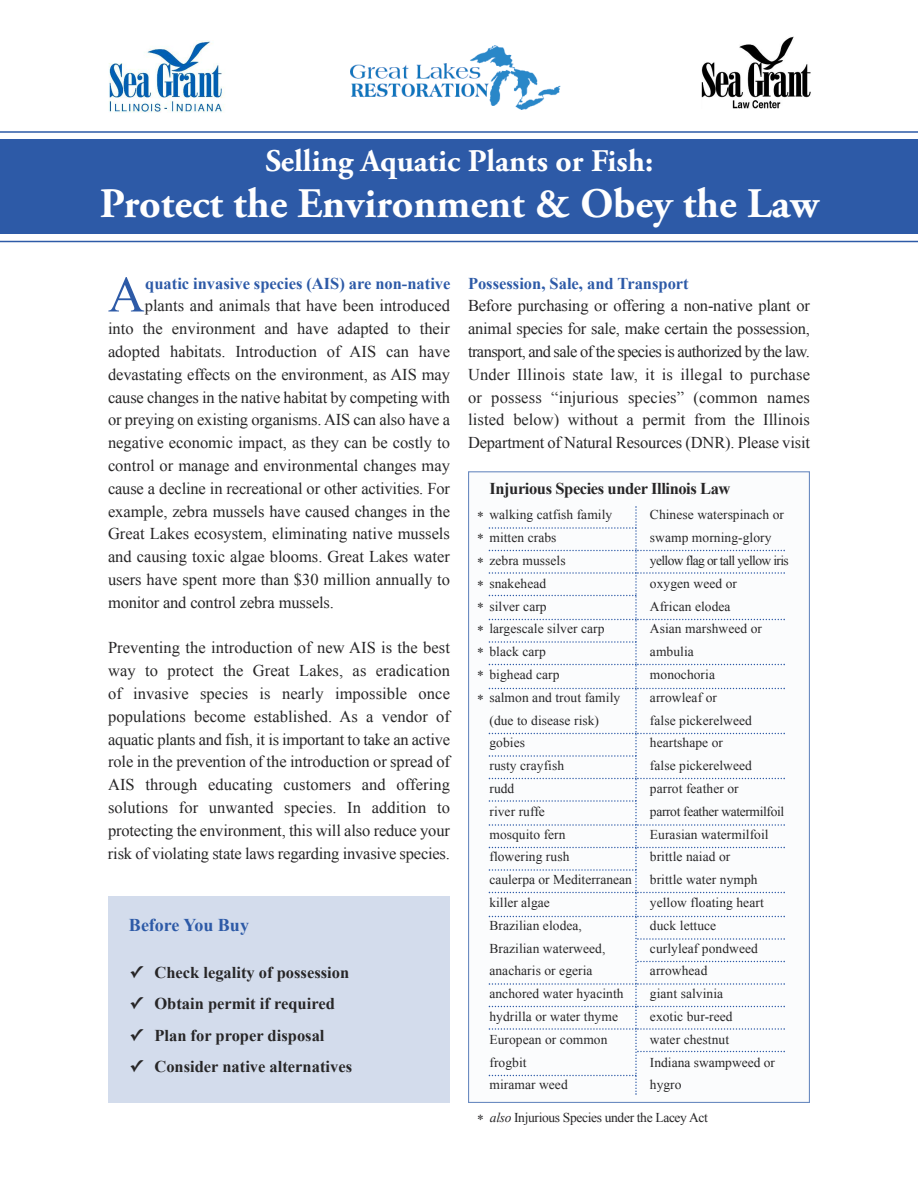
<style>
.page{position:relative;width:918px;height:1188px;background:#fff}
.page>*{position:absolute;margin:0;border:0;box-sizing:border-box;transform-origin:0 0}
.t1{font:50.85px "Times New Roman";color:#2d5aa7}
.t2{font:700 42px "Adobe Garamond Pro";color:#fff}
.t3{font:700 31.5px "Adobe Garamond Pro";color:#fff}
.t4{font:700 18px "Times New Roman";color:#2d5aa7}
.t5{font:16.5px/22.8px "Times New Roman";letter-spacing:-.01em;color:#272627;text-align:justify}
.t6{font:700 16.5px "Times New Roman";color:#272627}
.t7{font:700 16.5px "Times New Roman";color:#2d5aa7}
.t8{font:700 16.5px "Times New Roman";letter-spacing:-.025em;color:#272627}
.t9{font:13.5px/22.8px "Times New Roman";letter-spacing:.005em;color:#272627}
.t10{font:13.5px "Times New Roman";letter-spacing:-.025em;color:#272627}
.s1{font-family:"Lucida Grande"}
.s2{font-style:italic}
</style>
<div class="page">
<div style="left:0;top:140px;width:918px;height:94px;background:#2d5aa7"></div>
<img style="left:701px;top:36px;width:110px;height:73px">
<img style="left:109px;top:40px;width:115px;height:73px">
<img style="left:350px;top:45px;width:211px;height:65px">
<hr style="left:0;top:241px;width:918px;height:1px;background:#2d5aa7">
<hr style="left:0;top:131px;width:918px;height:2px;background:#2d5aa7">
<div style="left:108px;top:896px;width:342px;height:207px;background:#d3dcec"></div>
<div style="left:469px;top:472px;width:340px;height:630px;background:#fbfcfd"></div>
<svg style="left:489px;top:506px;width:296px;height:589px"></svg>
<h3 class="t3" style="left:265px;top:149px;width:389px">Selling Aquatic Plants or Fish:</h3>
<h2 class="t2" style="left:100px;top:187px;width:720px">Protect the Environment &amp; Obey the Law</h2>
<h1 class="t1" style="left:108px;top:266px;width:38px">A</h1>
<p class="t7" style="left:145px;top:274px;width:307px">quatic invasive species (AIS) are non-native</p>
<p class="t5" style="left:108px;top:295px;width:344px;text-indent:37px">plants and animals that have been introduced into the environment and have adapted to their adopted habitats. Introduction of AIS can have devastating effects on the environment, as AIS may cause changes in the native habitat by competing with or preying on existing organisms.AIS can also have a negative economic impact, as they can be costly to control or manage and environmental changes may cause a decline in recreational or other activities. For example, zebra mussels have caused changes in the Great Lakes ecosystem, eliminating native mussels and causing toxic algae blooms. Great Lakes water users have spent more than $30 million annually to monitor and control zebra mussels.</p>
<p class="t5" style="left:108px;top:637px;width:344px">Preventing the introduction of new AIS is the best way to protect the Great Lakes, as eradication of invasive species is nearly impossible once populations become established. As a vendor of aquatic plants and fish, it is important to take an active role in the prevention of the introduction or spread of AIS through educating customers and offering solutions for unwanted species. In addition to protecting the environment, this will also reduce your risk of violating state laws regarding invasive species.</p>
<p class="t4" style="left:129px;top:915px;width:122px">Before You Buy</p>
<p class="t6" style="left:129px;top:963px;width:221px"><span class="s1">✓</span> Check legality of possession</p>
<p class="t6" style="left:129px;top:995px;width:207px"><span class="s1">✓</span> Obtain permit if required</p>
<p class="t6" style="left:129px;top:1026px;width:197px"><span class="s1">✓</span> Plan for proper disposal</p>
<p class="t6" style="left:129px;top:1058px;width:224px"><span class="s1">✓</span> Consider native alternatives</p>
<p class="t7" style="left:468px;top:274px;width:222px">Possession, Sale, and Transport</p>
<p class="t5" style="left:468px;top:295px;width:344px">Before purchasing or offering a non-native plant or animal species for sale, make certain the possession, transport, and sale of the species is authorized by the law.<br>Under Illinois state law, it is illegal to purchase or possess “injurious species” (common names listed below) without a permit from the Illinois Department of Natural Resources (DNR). Please visit</p>
<p class="t8" style="left:489px;top:479px;width:243px">Injurious Species under Illinois Law</p>
<p class="t9" style="left:489px;top:503px;width:124px">walking catfish family</p>
<p class="t9" style="left:477px;top:526px;width:81px">* mitten crabs</p>
<p class="t9" style="left:489px;top:549px;width:78px">zebra mussels</p>
<p class="t9" style="left:489px;top:572px;width:58px">snakehead</p>
<p class="t9" style="left:489px;top:595px;width:59px">silver carp</p>
<p class="t9" style="left:489px;top:617px;width:117px">largescale silver carp</p>
<p class="t9" style="left:477px;top:640px;width:70px">* black carp</p>
<p class="t9" style="left:477px;top:663px;width:84px">* bighead carp</p>
<p class="t9" style="left:489px;top:686px;width:132px">salmon and trout family</p>
<p class="t9" style="left:489px;top:709px;width:111px">(due to disease risk)</p>
<p class="t9" style="left:489px;top:731px;width:37px">gobies</p>
<p class="t9" style="left:489px;top:754px;width:76px">rusty crayfish</p>
<p class="t9" style="left:489px;top:777px;width:26px">rudd</p>
<p class="t9" style="left:489px;top:800px;width:57px">river ruffe</p>
<p class="t9" style="left:489px;top:823px;width:78px">mosquito fern</p>
<p class="t9" style="left:489px;top:845px;width:81px">flowering rush</p>
<p class="t9" style="left:489px;top:868px;width:144px">caulerpa or Mediterranean</p>
<p class="t9" style="left:489px;top:891px;width:62px">killer algae</p>
<p class="t9" style="left:489px;top:914px;width:94px">Brazilian elodea,</p>
<p class="t9" style="left:489px;top:937px;width:117px">Brazilian waterweed,</p>
<p class="t9" style="left:489px;top:959px;width:105px">anacharis or egeria</p>
<p class="t9" style="left:489px;top:982px;width:136px">anchored water hyacinth</p>
<p class="t9" style="left:489px;top:1005px;width:130px">hydrilla or water thyme</p>
<p class="t9" style="left:489px;top:1028px;width:120px">European or common</p>
<p class="t9" style="left:489px;top:1051px;width:39px">frogbit</p>
<p class="t9" style="left:489px;top:1073px;width:80px">miramar weed</p>
<p class="t9" style="left:477px;top:505px;width:8px">*</p>
<p class="t9" style="left:477px;top:552px;width:8px;text-align:justify">* * * *</p>
<p class="t9" style="left:477px;top:688px;width:8px">*</p>
<p class="t9" style="left:650px;top:503px;width:140px">Chinese waterspinach or swamp morning-glory yellow flag or tall yellow iris oxygen weed or<br>African elodea<br>Asian marshweed or ambulia<br>monochoria<br>arrowleaf or<br>false pickerelweed heartshape or<br>false pickerelweed<br>parrot feather or<br>parrot feather watermilfoil<br>Eurasian watermilfoil brittle naiad or<br>brittle water nymph yellow floating heart duck lettuce<br>curlyleaf pondweed arrowhead<br>giant salvinia<br>exotic bur-reed<br>water chestnut<br>Indiana swampweed or hygro</p>
<p class="t10" style="left:477px;top:1110px;width:232px">* <span class="s2">also</span> Injurious Species under the Lacey Act</p>
</div>
